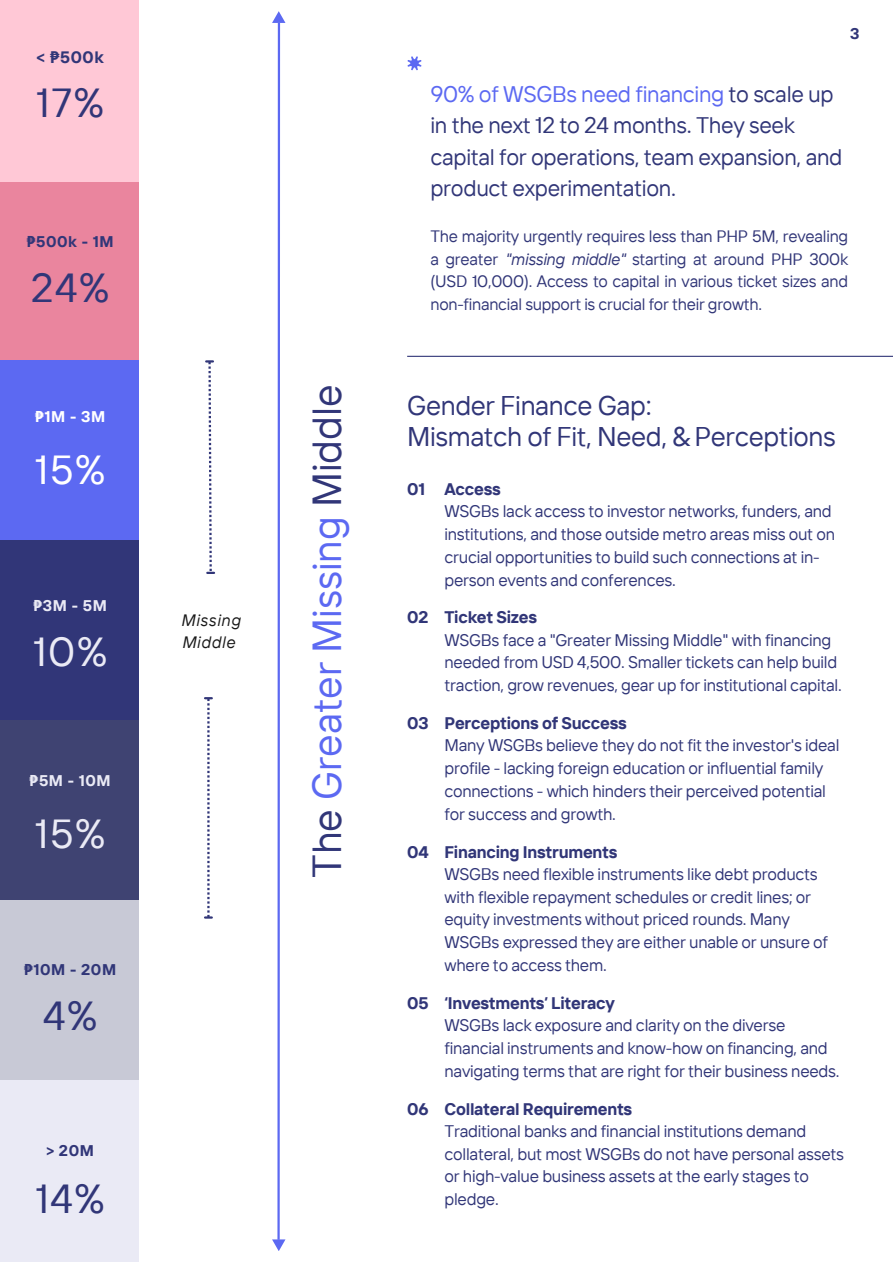
<style>
.page{position:relative;width:893px;height:1264px;background:#fff}
.page>*{position:absolute;margin:0;border:0;box-sizing:border-box;transform-origin:0 0}
.t1{font:40.5px "TT Interphases";color:#5c69f2}
.t2{font:40.5px "TT Interphases";color:#313678}
.t3{font:40.5px "TT Interphases";color:#eaeaf5}
.t4{font:40.5px "TT Interphases";color:#fff}
.t5{font:27px "TT Interphases";letter-spacing:-.015em;color:#313678}
.t6{font:22.5px/31.5px "TT Interphases";letter-spacing:-.015em;color:#313678}
.t7{font:16.8px/22.8px "TT Interphases";letter-spacing:-.015em;color:#313678}
.t8{font:700 16.8px "TT Interphases";letter-spacing:-.015em;color:#313678}
.t9{font:16.5px/22.5px "TT Interphases";letter-spacing:-.015em;color:#313678;text-align:justify}
.t10{font:italic 16.5px/22.5px "TT Interphases";letter-spacing:.04em;color:#191919}
.t11{font:700 16.5px "TT Interphases";color:#313678}
.t12{font:700 15.45px "TT Interphases";letter-spacing:.04em;color:#313678}
.t13{font:700 15.45px "TT Interphases";letter-spacing:.04em;color:#eaeaf5}
.t14{font:700 15.45px "TT Interphases";color:#fff}
.s1{font-family:"Noto Sans"}
.s2{color:#313678}
.s3{color:#5c69f2}
.s4{font-style:italic}
</style>
<div class="page">
<svg style="left:205px;top:697px;width:7px;height:221px"></svg>
<hr style="left:277px;top:23px;width:3px;height:1216px;background:#5c69f2">
<svg style="left:272px;top:1239px;width:13px;height:12px"></svg>
<svg style="left:272px;top:11px;width:13px;height:12px"></svg>
<div style="left:0;top:180px;width:139px;height:181px;background:#ea859e"></div>
<div style="left:0;top:360px;width:139px;height:181px;background:#5c69f2"></div>
<div style="left:0;top:540px;width:139px;height:181px;background:#313678"></div>
<div style="left:0;top:720px;width:139px;height:181px;background:#3f4372"></div>
<div style="left:0;top:900px;width:139px;height:181px;background:#c8c9d6"></div>
<div style="left:0;top:1080px;width:139px;height:181px;background:#eaeaf5"></div>
<div style="left:0;top:1px;width:139px;height:181px;background:#ffc8d6"></div>
<svg style="left:407px;top:56px;width:15px;height:15px"></svg>
<hr style="left:407px;top:356px;width:485px;height:1px;background:#313678">
<svg style="left:206px;top:360px;width:8px;height:214px"></svg>
<p class="t11" style="left:37px;top:47px;width:69px">&lt; <span class="s1">₱</span>500k</p>
<p class="t2" style="left:36px;top:76px;width:69px">17%</p>
<p class="t12" style="left:27px;top:232px;width:88px"><span class="s1">₱</span>500k - 1M</p>
<p class="t2" style="left:31px;top:262px;width:80px">24%</p>
<p class="t14" style="left:35px;top:407px;width:72px"><span class="s1">₱</span>1M - 3M</p>
<p class="t4" style="left:35px;top:444px;width:72px">15%</p>
<p class="t13" style="left:33px;top:595px;width:75px"><span class="s1">₱</span>3M - 5M</p>
<p class="t3" style="left:33px;top:626px;width:75px">10%</p>
<p class="t13" style="left:30px;top:770px;width:83px"><span class="s1">₱</span>5M - 10M</p>
<p class="t3" style="left:35px;top:807px;width:72px">15%</p>
<p class="t12" style="left:24px;top:959px;width:94px"><span class="s1">₱</span>10M - 20M</p>
<p class="t2" style="left:43px;top:989px;width:56px">4%</p>
<p class="t12" style="left:46px;top:1140px;width:49px">&gt; 20M</p>
<p class="t2" style="left:35px;top:1172px;width:71px">14%</p>
<p class="t10" style="left:181px;top:608px;width:61px">Missing<br>Middle</p>
<p class="t1" style="left:301px;top:878px;width:495px;rotate:-90deg"><span class="s2">The</span> Greater Missing <span class="s2">Middle</span></p>
<p class="t12" style="left:850px;top:23px;width:11px">3</p>
<p class="t6" style="left:430px;top:78px;width:413px"><span class="s3">90% of WSGBs need financing</span> to scale up in the next 12 to 24 months. They seek capital for operations, team expansion, and product experimentation.</p>
<p class="t9" style="left:430px;top:225px;width:419px">The majority urgently requires less than PHP 5M, revealing a greater <span class="s4">"missing middle"</span> starting at around PHP 300k (USD 10,000). Access to capital in various ticket sizes and non-financial support is crucial for their growth.</p>
<p class="t5" style="left:407px;top:388px;width:246px">Gender Finance Gap:</p>
<p class="t5" style="left:407px;top:419px;width:430px">Mismatch of Fit, Need, &amp; Perceptions</p>
<p class="t8" style="left:407px;top:478px;width:19px">01</p>
<p class="t8" style="left:444px;top:478px;width:58px">Access</p>
<p class="t7" style="left:444px;top:499px;width:392px">WSGBs lack access to investor networks, funders, and institutions, and those outside metro areas miss out on crucial opportunities to build such connections at in&shy;person events and conferences.</p>
<p class="t8" style="left:407px;top:606px;width:23px">02</p>
<p class="t8" style="left:444px;top:606px;width:94px">Ticket Sizes</p>
<p class="t7" style="left:444px;top:628px;width:398px">WSGBs face a "Greater Missing Middle" with financing needed from USD 4,500. Smaller tickets can help build traction, grow revenues, gear up for institutional capital.</p>
<p class="t8" style="left:407px;top:712px;width:23px">03</p>
<p class="t8" style="left:444px;top:712px;width:184px">Perceptions of Success</p>
<p class="t7" style="left:444px;top:733px;width:396px">Many WSGBs believe they do not fit the investor's ideal profile - lacking foreign education or influential family connections - which hinders their perceived potential for success and growth.</p>
<p class="t8" style="left:407px;top:840px;width:23px">04</p>
<p class="t8" style="left:444px;top:840px;width:174px">Financing Instruments</p>
<p class="t7" style="left:444px;top:862px;width:385px">WSGBs need flexible instruments like debt products with flexible repayment schedules or credit lines; or equity investments without priced rounds. Many WSGBs expressed they are either unable or unsure of where to access them.</p>
<p class="t8" style="left:407px;top:992px;width:23px">05</p>
<p class="t8" style="left:444px;top:992px;width:172px">‘Investments’ Literacy</p>
<p class="t7" style="left:444px;top:1013px;width:396px">WSGBs lack exposure and clarity on the diverse financial instruments and know-how on financing, and navigating terms that are right for their business needs.</p>
<p class="t8" style="left:407px;top:1097px;width:23px">06</p>
<p class="t8" style="left:444px;top:1097px;width:189px">Collateral Requirements</p>
<p class="t7" style="left:444px;top:1118px;width:401px">Traditional banks and financial institutions demand collateral, but most WSGBs do not have personal assets or high-value business assets at the early stages to pledge.</p>
</div>
